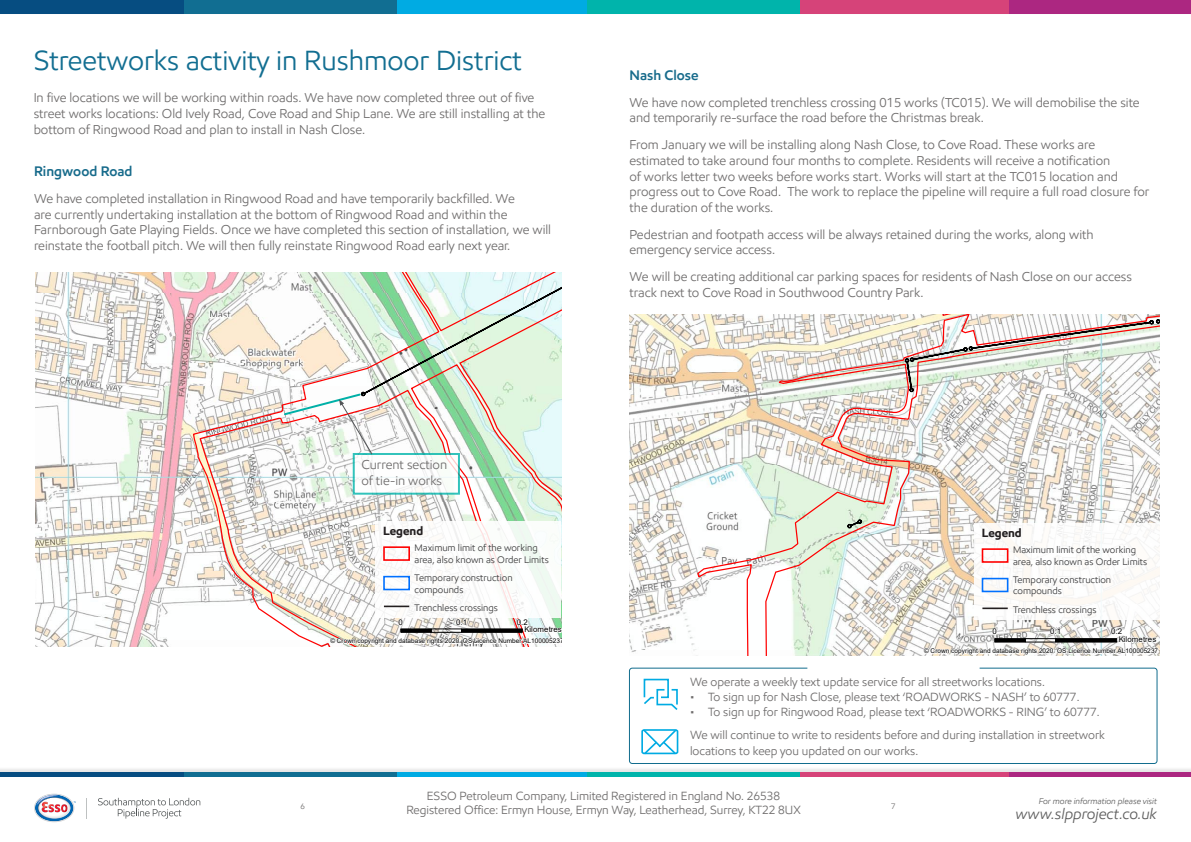
<style>
.page{position:relative;width:1191px;height:842px;background:#fff}
.page>*{position:absolute;margin:0;border:0;box-sizing:border-box;transform-origin:0 0}
.t1{font:28px "E Mprint";color:#126e91}
.t2{font:italic 15.1px "E Mprint";color:#606060}
.t3{font:600 14px "E Mprint";color:#176b8b}
.body_text{font:13px/15.6px "E Mprint";color:#706e6e}
.body_text-2{font:12px/14.4px "E Mprint";color:#706e6e;text-align:center}
.Caption_text{font:700 12px "E Mprint";color:#231f20}
.Caption_text-2{font:9.6px/11.5px "E Mprint";color:#3e3e3f}
.t4{font:italic 8.4px "E Mprint";color:#606060}
.t5{font:8px "E Mprint";color:#706e6e}
.t6{font:7.9px/7.7px "Arial";letter-spacing:.01em;color:#000}
.t7{font:6.5px "Arial";color:#000}
</style>
<div class="page">
<svg style="left:98px;top:798px;width:102px;height:21px"></svg>
<svg style="left:86px;top:798px;width:1px;height:21px"></svg>
<svg style="left:34px;top:794px;width:42px;height:28px"></svg>
<div style="left:174px;top:772px;width:232px;height:5px;background:#116e92"></div>
<div style="left:0;top:772px;width:183px;height:5px;background:#064d81"></div>
<div style="left:397px;top:772px;width:199px;height:5px;background:#00abe3"></div>
<div style="left:587px;top:772px;width:222px;height:5px;background:#00b4ab"></div>
<div style="left:800px;top:772px;width:218px;height:5px;background:#d64379"></div>
<div style="left:1009px;top:772px;width:182px;height:5px;background:#ac2781"></div>
<div style="left:174px;top:0;width:232px;height:14px;background:#116e92"></div>
<div style="left:0;top:0;width:183px;height:14px;background:#064d81"></div>
<div style="left:397px;top:0;width:199px;height:14px;background:#00abe3"></div>
<div style="left:587px;top:0;width:222px;height:14px;background:#00b4ab"></div>
<div style="left:800px;top:0;width:218px;height:14px;background:#d64379"></div>
<div style="left:1009px;top:0;width:182px;height:14px;background:#ac2781"></div>
<div style="left:629px;top:668px;width:528px;height:96px;border:1px solid #126d8e;border-radius:3px"></div>
<svg style="left:643px;top:678px;width:35px;height:32px"></svg>
<svg style="left:641px;top:729px;width:37px;height:26px"></svg>
<svg style="left:629px;top:315px;width:530px;height:341px"></svg>
<svg style="left:922px;top:627px;width:237px;height:29px"></svg>
<svg style="left:36px;top:272px;width:525px;height:374px"></svg>
<svg style="left:329px;top:617px;width:232px;height:30px"></svg>
<div style="left:353px;top:453px;width:107px;height:42px;background:#fff;border:2px solid #00b5ab"></div>
<svg style="left:282px;top:272px;width:279px;height:183px"></svg>
<div style="left:375px;top:522px;width:186px;height:96px;background:#fff"></div>
<div style="left:383px;top:546px;width:27px;height:15px;border:2px solid #f00"></div>
<div style="left:383px;top:576px;width:27px;height:14px;border:2px solid #0070ff"></div>
<svg style="left:384px;top:606px;width:25px;height:1px"></svg>
<div style="left:974px;top:524px;width:186px;height:96px;background:#fff"></div>
<div style="left:981px;top:548px;width:27px;height:15px;border:2px solid #f00"></div>
<div style="left:981px;top:578px;width:27px;height:14px;border:2px solid #0070ff"></div>
<hr style="left:982px;top:607px;width:25px;height:2px;background:#231f20">
<h1 class="t1" style="left:34px;top:43px;width:490px">Streetworks activity in Rushmoor District</h1>
<p class="body_text" style="left:34px;top:90px;width:513px">In five locations we will be working within roads. We have now completed three out of five street works locations: Old Ively Road, Cove Road and Ship Lane. We are still installing at the bottom of Ringwood Road and plan to install in Nash Close.</p>
<p class="t3" style="left:34px;top:163px;width:100px">Ringwood Road</p>
<p class="body_text" style="left:34px;top:191px;width:518px">We have completed installation in Ringwood Road and have temporarily backfilled. We<br>are currently undertaking installation at the bottom of Ringwood Road and within the Farnborough Gate Playing Fields. Once we have completed this section of installation, we will reinstate the football pitch. We will then fully reinstate Ringwood Road early next year.</p>
<p class="body_text" style="left:361px;top:457px;width:87px">Current section of tie-in works</p>
<p class="Caption_text" style="left:383px;top:524px;width:42px">Legend</p>
<p class="Caption_text-2" style="left:414px;top:542px;width:136px">Maximum limit of the working area, also known as Order Limits</p>
<p class="Caption_text-2" style="left:414px;top:572px;width:100px">Temporary construction compounds</p>
<p class="Caption_text-2" style="left:414px;top:602px;width:85px">Trenchless crossings</p>
<p class="t3" style="left:629px;top:66px;width:70px">Nash Close</p>
<p class="body_text" style="left:629px;top:95px;width:512px">We have now completed trenchless crossing 015 works (TC015). We will demobilise the site and temporarily re-surface the road before the Christmas break.</p>
<p class="body_text" style="left:629px;top:137px;width:521px">From January we will be installing along Nash Close, to Cove Road. These works are estimated to take around four months to complete. Residents will receive a notification<br>of works letter two weeks before works start. Works will start at the TC015 location and progress out to Cove Road. The work to replace the pipeline will require a full road closure for the duration of the works.</p>
<p class="body_text" style="left:629px;top:226px;width:466px">Pedestrian and footpath access will be always retained during the works, along with emergency service access.</p>
<p class="body_text" style="left:629px;top:269px;width:504px">We will be creating additional car parking spaces for residents of Nash Close on our access track next to Cove Road in Southwood Country Park.</p>
<p class="Caption_text" style="left:981px;top:526px;width:42px">Legend</p>
<p class="Caption_text-2" style="left:1013px;top:544px;width:136px">Maximum limit of the working area, also known as Order Limits</p>
<p class="Caption_text-2" style="left:1013px;top:574px;width:100px">Temporary construction compounds</p>
<p class="Caption_text-2" style="left:1013px;top:604px;width:85px">Trenchless crossings</p>
<p class="t6" style="left:399px;top:618px;width:6px">0</p>
<p class="t6" style="left:456px;top:618px;width:12px">0.1</p>
<p class="t6" style="left:524px;top:618px;width:39px;text-indent:-7px">0.2<br>Kilometres</p>
<p class="t6" style="left:992px;top:628px;width:6px">0</p>
<p class="t6" style="left:1050px;top:628px;width:13px">0.1</p>
<p class="t6" style="left:1111px;top:628px;width:13px">0.2</p>
<p class="t7" style="left:330px;top:637px;width:235px">© Crown copyright and database rights 2020. OS Licence Number AL100005237</p>
<p class="t6" style="left:1118px;top:635px;width:39px">Kilometres</p>
<p class="t7" style="left:924px;top:646px;width:235px">© Crown copyright and database rights 2020. OS Licence Number AL100005237</p>
<p class="body_text-2" style="left:690px;top:674px;width:356px">We operate a weekly text update service for all streetworks locations.</p>
<p class="body_text-2" style="left:690px;top:689px;width:391px">• To sign up for Nash Close, please text ‘ROADWORKS - NASH’ to 60777.</p>
<p class="body_text-2" style="left:690px;top:704px;width:411px">• To sign up for Ringwood Road, please text ‘ROADWORKS - RING’ to 60777.</p>
<p class="body_text-2" style="left:690px;top:727px;width:416px;line-height:15.6px;text-align:left">We will continue to write to residents before and during installation in streetwork locations to keep you updated on our works.</p>
<p class="body_text-2" style="left:406px;top:788px;width:396px">ESSO Petroleum Company, Limited Registered in England No. 26538<br>Registered Office: Ermyn House, Ermyn Way, Leatherhead, Surrey, KT22 8UX</p>
<p class="t5" style="left:300px;top:802px;width:6px">6</p>
<p class="t5" style="left:891px;top:802px;width:6px">7</p>
<p class="t4" style="left:1038px;top:796px;width:120px">For more information please visit</p>
<p class="t2" style="left:1015px;top:805px;width:143px">www.slpproject.co.uk</p>
</div>
